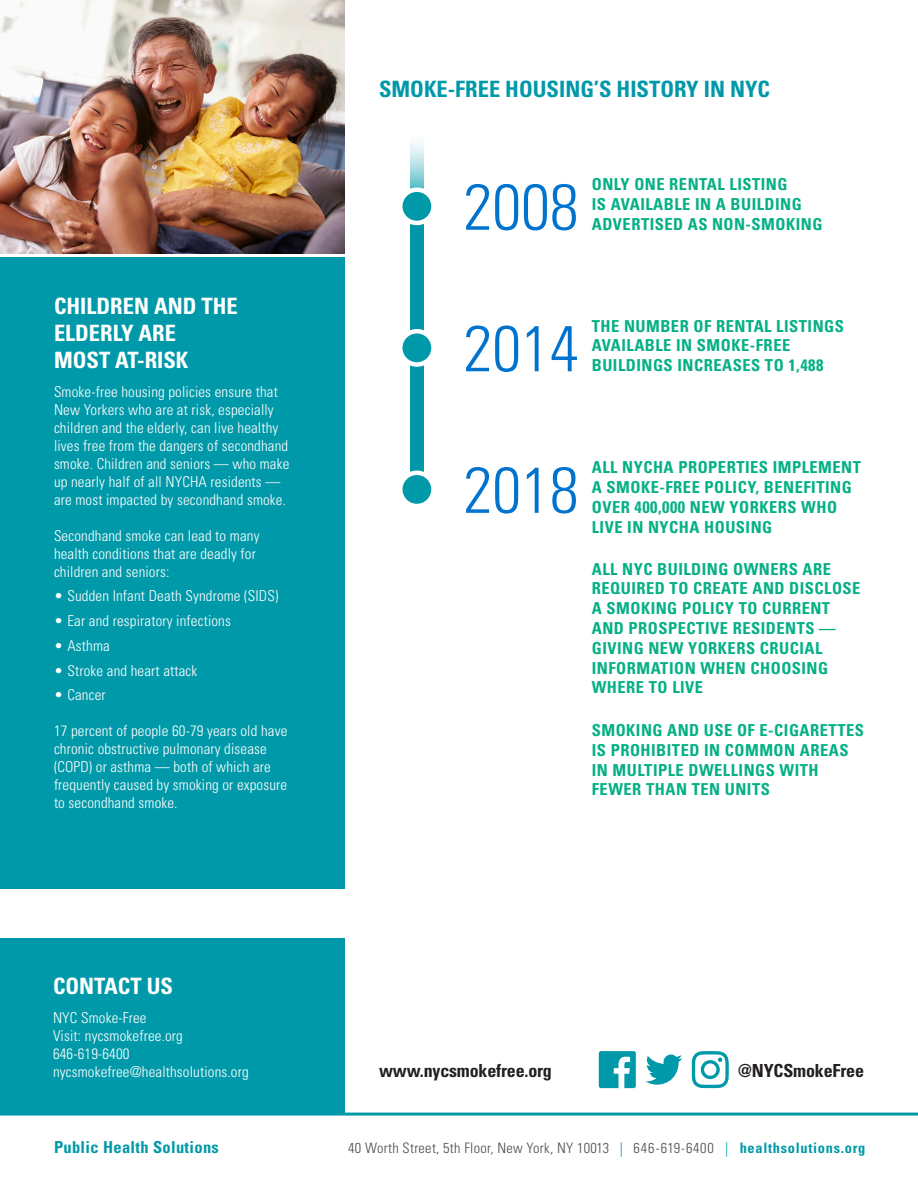
<style>
.page{position:relative;width:918px;height:1188px;background:#fff}
.page>*{position:absolute;margin:0;border:0;box-sizing:border-box;transform-origin:0 0}
.t1{font:300 condensed 64.65px "Univers LT Std";color:#0073ce}
.Subhead{font:700 condensed 22.5px/27px "Univers LT Std";color:#fff}
.Subhead-2{font:700 condensed 22.5px "Univers LT Std";color:#0099a9}
.Body{font:700 condensed 18px "Univers LT Std";letter-spacing:-.01em;color:#231f20}
.t2{font:700 condensed 16.5px/19.8px "Univers LT Std";letter-spacing:.03em;color:#05b085}
.t3{font:700 condensed 16.5px "Univers LT Std";letter-spacing:.02em;color:#0099a9}
.Body-2{font:300 condensed 15px/18px "Univers LT Std";letter-spacing:.01em;color:#fff}
.t4{font:300 condensed 14.4px "Univers LT Std";letter-spacing:.02em;color:#4b4c4d}
.s1{color:#0099a9}
.s2{font-weight:700;color:#0099a9}
</style>
<div class="page">
<svg style="left:410px;top:143px;width:14px;height:329px;background:#1fa4b2"></svg>
<div style="left:0;top:939px;width:345px;height:175px;background:#0099a9"></div>
<div style="left:0;top:258px;width:345px;height:631px;background:#0099a9"></div>
<hr style="left:0;top:1113px;width:918px;height:3px;background:#0099a9">
<img style="left:0;top:0;width:345px;height:253px">
<svg style="left:692px;top:1051px;width:37px;height:37px"></svg>
<svg style="left:645px;top:1054px;width:37px;height:31px"></svg>
<svg style="left:599px;top:1051px;width:37px;height:37px"></svg>
<svg style="left:400px;top:190px;width:34px;height:33px"></svg>
<div style="left:398px;top:187px;width:38px;height:38px;border:4px solid #fff;border-radius:50%"></div>
<svg style="left:400px;top:331px;width:34px;height:33px"></svg>
<div style="left:398px;top:329px;width:38px;height:38px;border:4px solid #fff;border-radius:50%"></div>
<svg style="left:400px;top:473px;width:34px;height:33px"></svg>
<div style="left:398px;top:471px;width:38px;height:37px;border:4px solid #fff;border-radius:50%"></div>
<p class="Subhead-2" style="left:379px;top:75px;width:392px">SMOKE-FREE HOUSING’S HISTORY IN NYC</p>
<p class="Subhead" style="left:54px;top:292px;width:185px">CHILDREN AND THE<br>ELDERLY ARE<br>MOST AT-RISK</p>
<p class="Body-2" style="left:54px;top:382px;width:237px">Smoke-free housing policies ensure that New Yorkers who are at risk, especially children and the elderly, can live healthy lives free from the dangers of secondhand smoke. Children and seniors — who make up nearly half of all NYCHA residents — are most impacted by secondhand smoke.</p>
<p class="Body-2" style="left:54px;top:526px;width:207px">Secondhand smoke can lead to many health conditions that are deadly for children and seniors:</p>
<p class="Body-2" style="left:54px;top:587px;width:226px">• Sudden Infant Death Syndrome (SIDS)</p>
<p class="Body-2" style="left:54px;top:612px;width:178px">• Ear and respiratory infections</p>
<p class="Body-2" style="left:54px;top:637px;width:57px">• Asthma</p>
<p class="Body-2" style="left:54px;top:661px;width:145px">• Stroke and heart attack</p>
<p class="Body-2" style="left:54px;top:686px;width:53px">• Cancer</p>
<p class="Body-2" style="left:54px;top:722px;width:235px">17 percent of people 60-79 years old have chronic obstructive pulmonary disease (COPD) or asthma — both of which are frequently caused by smoking or exposure to secondhand smoke.</p>
<p class="Subhead" style="left:53px;top:972px;width:121px">CONTACT US</p>
<p class="Body-2" style="left:53px;top:1008px;width:95px">NYC Smoke-Free</p>
<p class="Body-2" style="left:53px;top:1026px;width:131px">Visit: nycsmokefree.org</p>
<p class="Body-2" style="left:53px;top:1044px;width:78px">646-619-6400</p>
<p class="Body-2" style="left:53px;top:1062px;width:197px">nycsmokefree@healthsolutions.org</p>
<p class="t1" style="left:464px;top:168px;width:116px">2008</p>
<p class="t2" style="left:592px;top:174px;width:232px">ONLY ONE RENTAL LISTING<br>IS AVAILABLE IN A BUILDING<br>ADVERTISED AS NON-SMOKING</p>
<p class="t1" style="left:464px;top:310px;width:116px">2014</p>
<p class="t2" style="left:592px;top:316px;width:254px">THE NUMBER OF RENTAL LISTINGS<br>AVAILABLE IN SMOKE-FREE<br>BUILDINGS INCREASES TO 1,488</p>
<p class="t1" style="left:464px;top:451px;width:116px">2018</p>
<p class="t2" style="left:592px;top:457px;width:271px">ALL NYCHA PROPERTIES IMPLEMENT<br>A SMOKE-FREE POLICY, BENEFITING<br>OVER 400,000 NEW YORKERS WHO<br>LIVE IN NYCHA HOUSING</p>
<p class="t2" style="left:592px;top:559px;width:270px">ALL NYC BUILDING OWNERS ARE<br>REQUIRED TO CREATE AND DISCLOSE<br>A SMOKING POLICY TO CURRENT<br>AND PROSPECTIVE RESIDENTS —<br>GIVING NEW YORKERS CRUCIAL<br>INFORMATION WHEN CHOOSING<br>WHERE TO LIVE</p>
<p class="t2" style="left:592px;top:720px;width:274px">SMOKING AND USE OF E-CIGARETTES<br>IS PROHIBITED IN COMMON AREAS<br>IN MULTIPLE DWELLINGS WITH<br>FEWER THAN TEN UNITS</p>
<p class="Body" style="left:379px;top:1059px;width:174px">www.nycsmokefree.org</p>
<p class="Body" style="left:738px;top:1059px;width:128px">@NYCSmokeFree</p>
<p class="t3" style="left:54px;top:1137px;width:166px">Public Health Solutions</p>
<p class="t4" style="left:348px;top:1140px;width:519px">40 Worth Street, 5th Floor, New York, NY 10013 <span class="s1">|</span> 646-619-6400 <span class="s1">|</span> <span class="s2">healthsolutions.org</span></p>
</div>
